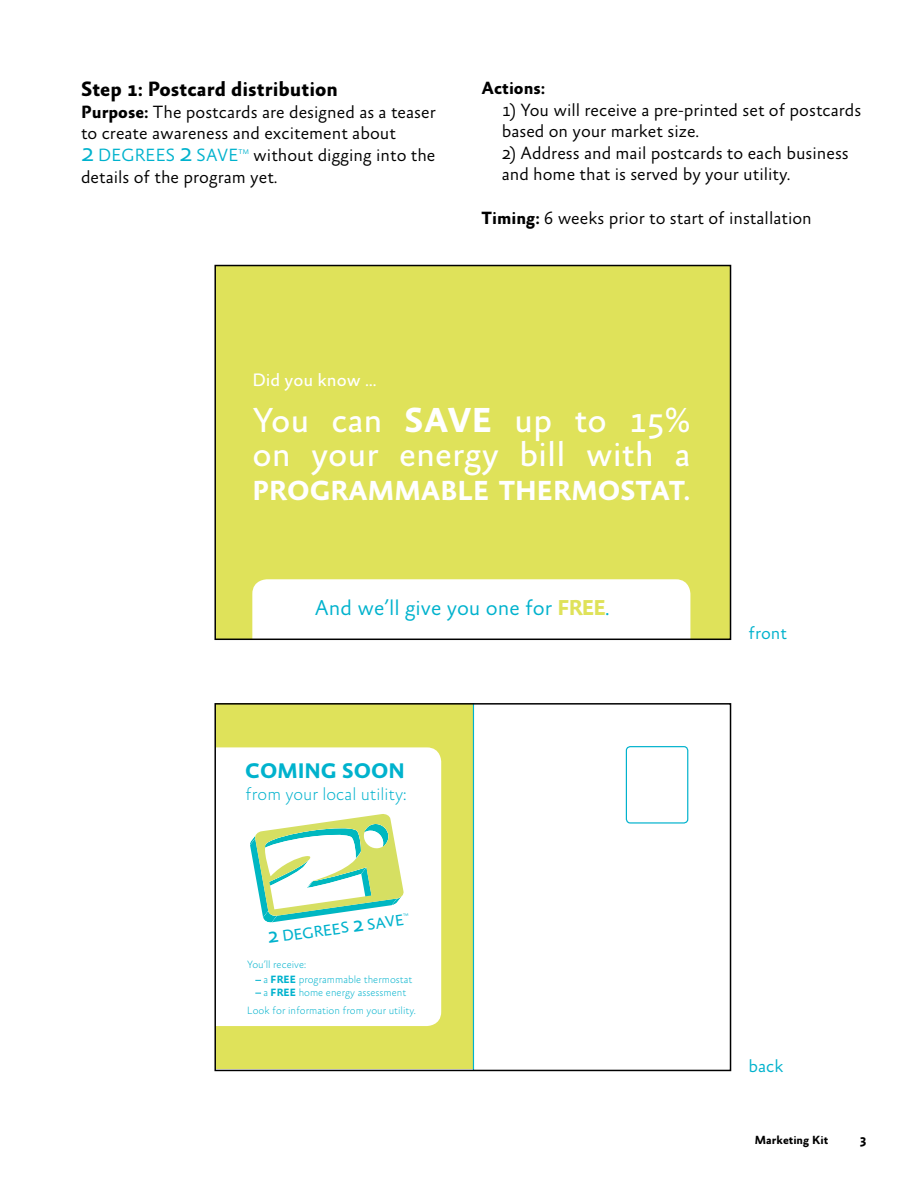
<style>
.page{position:relative;width:918px;height:1188px;background:#fff}
.page>*{position:absolute;margin:0;border:0;box-sizing:border-box;transform-origin:0 0}
.t1{font:35.25px/33.6px "Absara Sans OT";color:#fff}
.t2{font:700 28.05px "Absara Sans OT";color:#fff}
.t3{font:300 21.9px "Absara Sans OT";color:#00b2cd}
.t4{font:700 21.45px "Absara Sans OT";color:#00b2cd}
.t5{font:700 21px "Absara Sans OT";color:#000}
.t6{font:18.3px "Absara Sans OT";color:#fff}
.t7{font:300 18px/21.6px "Absara Sans OT";color:#000}
.t8{font:300 18px "Absara Sans OT";color:#00b2cd}
.t9{font:700 18px "Absara Sans OT";color:#000}
.t10{font:100 17.85px "Absara Sans OT";color:#00b2cd}
.t11{font:15.75px "Absara Sans OT";color:#00b2cd}
.t12{font:700 13.5px "Absara Sans OT";color:#000}
.t13{font:700 12px "Absara Sans OT";color:#000}
.t14{font:100 10.8px/15.6px "Absara Sans OT";color:#00b2cd}
.t15{font:300 7.05px "Absara Sans OT";color:#00b2cd}
.s1{font-weight:700}
.s2{font-size:25.5px;color:#00b2cd}
.s3{color:#00b2cd}
.s4{font-weight:700;color:#dfe25a}
.s5{font-size:21.45px}
</style>
<div class="page">
<div style="left:215px;top:267px;width:516px;height:372px;background:#dfe25a"></div>
<div style="left:252px;top:579px;width:438px;height:58px;background:#fff"></div>
<div style="left:214px;top:265px;width:517px;height:375px;border:2px solid #000"></div>
<div style="left:626px;top:746px;width:62px;height:78px;border:1px solid #00b2cd;border-radius:4px"></div>
<div style="left:217px;top:706px;width:257px;height:362px;background:#dfe25a"></div>
<svg style="left:217px;top:747px;width:224px;height:279px"></svg>
<div style="left:214px;top:703px;width:517px;height:368px;border:2px solid #000"></div>
<svg style="left:250px;top:814px;width:158px;height:108px"></svg>
<p class="t5" style="left:81px;top:78px;width:259px">Step 1: Postcard distribution</p>
<p class="t7" style="left:81px;top:102px;width:356px"><span class="s1">Purpose:</span> The postcards are designed as a teaser to create awareness and excitement about<br><span class="s2">2</span> <span class="s3">Degrees</span> <span class="s2">2</span> <span class="s3">Save</span></p>
<p class="t7" style="left:81px;top:145px;width:356px;text-indent:172px">without digging into the details of the program yet.</p>
<p class="t15" style="left:239px;top:148px;width:12px">TM</p>
<p class="t9" style="left:482px;top:79px;width:65px">Actions:</p>
<p class="t7" style="left:502px;top:100px;width:361px">1) You will receive a pre-printed set of postcards based on your market size.</p>
<p class="t7" style="left:502px;top:143px;width:349px">2) Address and mail postcards to each business and home that is served by your utility.</p>
<p class="t7" style="left:482px;top:208px;width:332px"><span class="s1">Timing:</span> 6 weeks prior to start of installation</p>
<p class="t6" style="left:252px;top:371px;width:126px">Did you know …</p>
<h1 class="t1" style="left:252px;top:406px;width:440px">You can <span class="s1">SAVE</span> up to 15% on your energy bill with a</h1>
<h2 class="t2" style="left:252px;top:476px;width:440px">PROGRAMMABLE THERMOSTAT.</h2>
<p class="t3" style="left:315px;top:597px;width:296px">And we’ll give you one for <span class="s4">FREE</span>.</p>
<p class="t4" style="left:245px;top:760px;width:161px">COMING SOON</p>
<p class="t10" style="left:245px;top:785px;width:163px">from your local utility:</p>
<p class="t11" style="left:267px;top:930px;width:139px;rotate:-8deg"><span class="s5">2</span> DEGREES <span class="s5">2</span> SAVE</p>
<p class="t14" style="left:263px;top:957px;width:151px;text-indent:-16px">You’ll receive:<br>a <span class="s1">FREE</span> programmable thermostat</p>
<p class="t14" style="left:247px;top:984px;width:170px;line-height:17.9px;text-indent:16px">a <span class="s1">FREE</span> home energy assessment<br>Look for information from your utility.</p>
<p class="t8" style="left:748px;top:623px;width:40px">front</p>
<p class="t8" style="left:748px;top:1057px;width:36px">back</p>
<p class="t13" style="left:755px;top:1134px;width:75px">Marketing Kit</p>
<p class="t12" style="left:860px;top:1132px;width:9px">3</p>
</div>
